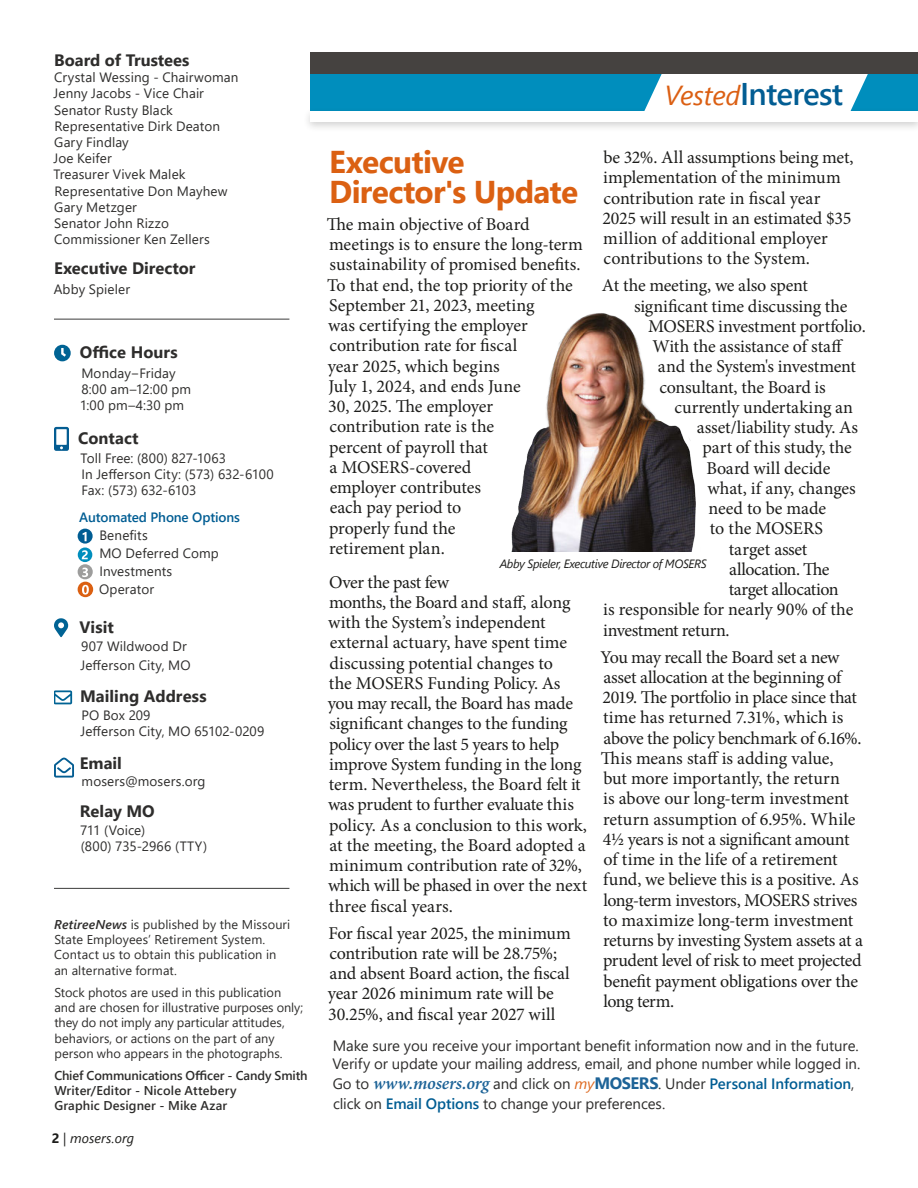
<style>
.page{position:relative;width:918px;height:1188px;background:#fff}
.page>*{position:absolute;margin:0;border:0;box-sizing:border-box;transform-origin:0 0}
.Headlines_P{font:700 31.5px/30px "Segoe UI";letter-spacing:-.02em;color:#db6012}
.t1{font:600 31.35px "Segoe UI";letter-spacing:-.02em;color:#025d93}
.Headlines_P-2{font:18px/20.2px "Minion Pro";letter-spacing:-.01em;color:#1d1d1b}
.Body_Text{font:18px/20.2px "Minion Pro";letter-spacing:-.005em;color:#1d1d1b}
.t2{font:700 16.5px "Segoe UI";color:#2e2d2c}
.t3{font:15px/18px "Segoe UI";letter-spacing:-.005em;color:#2e2d2c}
.t4{font:13.5px "Segoe UI";letter-spacing:.01em;color:#2e2d2c}
.t5{font:600 13.5px "Segoe UI";letter-spacing:-.01em;color:#005d93}
.t6{font:13.5px "Segoe UI";letter-spacing:-.015em;color:#2e2d2c}
.t7{font:italic 13.5px "Segoe UI";letter-spacing:.005em;color:#1d1d1b}
.t8{font:13.5px "Segoe UI";letter-spacing:-.01em;color:#2e2d2c}
.t9{font:12.75px/15.3px "Segoe UI";letter-spacing:.005em;color:#2e2d2c}
.t10{font:600 12.75px "Segoe UI";letter-spacing:.005em;color:#2e2d2c}
.Callout_White_P{font:italic 12px "Segoe UI";letter-spacing:-.03em;color:#1d1d1b}
.s1{font-weight:600;font-style:italic}
.s2{font-weight:700;font-style:normal}
.s3{font-weight:400;font-style:italic;font-size:27.45px;color:#db5f13}
.s4{font-family:"Minion Pro";font-weight:600;font-style:italic;font-size:18px;color:#1d6397}
.s5{font-style:italic;color:#de681e}
.s6{font-weight:700;font-size:16.5px;color:#1d6397}
.s7{font-weight:600;color:#005d93}
</style>
<div class="page">
<div style="left:514px;top:74px;width:404px;height:38px;background:#008ebd"></div>
<div style="left:310px;top:74px;width:406px;height:38px;background:#008ebd"></div>
<div style="left:302px;top:106px;width:616px;height:27px;background:#1d1d1b;opacity:.2"></div>
<div style="left:310px;top:111px;width:608px;height:11px;background:#fff"></div>
<div style="left:78px;top:529px;width:15px;height:15px;background:#005d93;border-radius:50%"></div>
<svg style="left:83px;top:532px;width:4px;height:9px"></svg>
<div style="left:78px;top:548px;width:14px;height:14px;background:#008ebd;border-radius:50%"></div>
<svg style="left:82px;top:550px;width:6px;height:9px"></svg>
<div style="left:78px;top:564px;width:15px;height:15px;background:#9d9d9c;border-radius:50%"></div>
<svg style="left:82px;top:568px;width:6px;height:9px"></svg>
<div style="left:78px;top:582px;width:15px;height:15px;background:#db6012;border-radius:50%"></div>
<svg style="left:82px;top:585px;width:7px;height:10px"></svg>
<hr style="left:54px;top:319px;width:235px;height:1px;background:#3c3c3b">
<hr style="left:54px;top:888px;width:235px;height:1px;background:#3c3c3b">
<svg style="left:54px;top:758px;width:20px;height:20px"></svg>
<svg style="left:644px;top:74px;width:232px;height:37px;background:#e2f2f7"></svg>
<div style="left:311px;top:53px;width:607px;height:21px;background:#454240"></div>
<svg style="left:54px;top:345px;width:17px;height:16px"></svg>
<svg style="left:54px;top:427px;width:15px;height:24px"></svg>
<svg style="left:54px;top:618px;width:14px;height:19px"></svg>
<svg style="left:54px;top:690px;width:18px;height:14px"></svg>
<img style="left:511px;top:313px;width:185px;height:239px">
<p class="t2" style="left:54px;top:45px;width:137px">Board of Trustees</p>
<p class="t4" style="left:54px;top:65px;width:186px">Crystal Wessing - Chairwoman</p>
<p class="t4" style="left:54px;top:81px;width:152px">Jenny Jacobs - Vice Chair</p>
<p class="t4" style="left:54px;top:97px;width:120px">Senator Rusty Black</p>
<p class="t4" style="left:54px;top:113px;width:167px">Representative Dirk Deaton</p>
<p class="t4" style="left:54px;top:129px;width:76px">Gary Findlay</p>
<p class="t4" style="left:54px;top:146px;width:60px">Joe Keifer</p>
<p class="t4" style="left:53px;top:162px;width:134px">Treasurer Vivek Malek</p>
<p class="t4" style="left:54px;top:178px;width:175px">Representative Don Mayhew</p>
<p class="t4" style="left:54px;top:194px;width:84px">Gary Metzger</p>
<p class="t4" style="left:54px;top:210px;width:116px">Senator John Rizzo</p>
<p class="t4" style="left:54px;top:227px;width:157px">Commissioner Ken Zellers</p>
<p class="t2" style="left:54px;top:253px;width:143px">Executive Director</p>
<p class="t4" style="left:54px;top:277px;width:78px">Abby Spieler</p>
<p class="t2" style="left:80px;top:337px;width:99px">Office Hours</p>
<p class="t4" style="left:81px;top:360px;width:96px">Monday−Friday</p>
<p class="t4" style="left:82px;top:376px;width:111px">8:00 am–12:00 pm</p>
<p class="t4" style="left:80px;top:393px;width:106px">1:00 pm–4:30 pm</p>
<p class="t2" style="left:78px;top:422px;width:62px">Contact</p>
<p class="t4" style="left:80px;top:445px;width:147px">Toll Free: (800) 827-1063</p>
<p class="t4" style="left:81px;top:461px;width:194px">In Jefferson City: (573) 632-6100</p>
<p class="t6" style="left:81px;top:478px;width:116px">Fax: (573) 632-6103</p>
<p class="t5" style="left:79px;top:505px;width:162px">Automated Phone Options</p>
<p class="t4" style="left:99px;top:523px;width:50px">Benefits</p>
<p class="t4" style="left:99px;top:541px;width:121px">MO Deferred Comp</p>
<p class="t4" style="left:99px;top:559px;width:74px">Investments</p>
<p class="t4" style="left:99px;top:577px;width:56px">Operator</p>
<p class="t2" style="left:79px;top:611px;width:36px">Visit</p>
<p class="t4" style="left:81px;top:633px;width:107px">907 Wildwood Dr</p>
<p class="t4" style="left:81px;top:653px;width:112px">Jefferson City, MO</p>
<p class="t2" style="left:80px;top:681px;width:128px">Mailing Address</p>
<p class="t4" style="left:81px;top:702px;width:71px">PO Box 209</p>
<p class="t4" style="left:81px;top:719px;width:185px">Jefferson City, MO 65102-0209</p>
<p class="t2" style="left:80px;top:748px;width:44px">Email</p>
<p class="t4" style="left:82px;top:768px;width:126px">mosers@mosers.org</p>
<p class="t2" style="left:80px;top:796px;width:76px">Relay MO</p>
<p class="t8" style="left:80px;top:818px;width:67px">711 (Voice)</p>
<p class="t4" style="left:81px;top:834px;width:128px">(800) 735-2966 (TTY)</p>
<p class="t9" style="left:54px;top:915px;width:238px"><span class="s1">RetireeNews</span> is published by the Missouri State Employees’ Retirement System.<br>Contact us to obtain this publication in an alternative format.</p>
<p class="t9" style="left:54px;top:983px;width:250px">Stock photos are used in this publication and are chosen for illustrative purposes only; they do not imply any particular attitudes, behaviors, or actions on the part of any person who appears in the photographs.</p>
<p class="t10" style="left:54px;top:1063px;width:255px">Chief Communications Officer - Candy Smith</p>
<p class="t10" style="left:54px;top:1079px;width:184px">Writer/Editor - Nicole Attebery</p>
<p class="t10" style="left:54px;top:1094px;width:174px">Graphic Designer - Mike Azar</p>
<p class="t7" style="left:52px;top:1126px;width:84px"><span class="s2">2</span> | mosers.org</p>
<p class="t1" style="left:664px;top:64px;width:180px"><span class="s3">Vested</span>Interest</p>
<p class="Headlines_P" style="left:329px;top:144px;width:250px">Executive<br>Director's Update</p>
<p class="Body_Text" style="left:327px;top:214px;width:258px">The main objective of Board meetings is to ensure the long-term sustainability of promised benefits.<br>To that end, the top priority of the<br>September 21, 2023, meeting<br>was certifying the employer contribution rate for fiscal<br>year 2025, which begins<br>July 1, 2024, and ends June<br>30, 2025. The employer contribution rate is the<br>percent of payroll that<br>a MOSERS-covered<br>employer contributes<br>each pay period to<br>properly fund the<br>retirement plan.</p>
<p class="Headlines_P-2" style="left:328px;top:572px;width:261px">Over the past few<br>months, the Board and staff, along with the System’s independent external actuary, have spent time discussing potential changes to<br>the MOSERS Funding Policy. As you may recall, the Board has made significant changes to the funding policy over the last 5 years to help improve System funding in the long term. Nevertheless, the Board felt it was prudent to further evaluate this policy. As a conclusion to this work, at the meeting, the Board adopted a minimum contribution rate of 32%, which will be phased in over the next three fiscal years.</p>
<p class="Headlines_P-2" style="left:328px;top:923px;width:244px">For fiscal year 2025, the minimum contribution rate will be 28.75%; and absent Board action, the fiscal year 2026 minimum rate will be 30.25%, and fiscal year 2027 will</p>
<p class="Headlines_P-2" style="left:602px;top:147px;width:253px">be 32%. All assumptions being met, implementation of the minimum contribution rate in fiscal year<br>2025 will result in an estimated $35 million of additional employer contributions to the System.</p>
<p class="Headlines_P-2" style="left:602px;top:276px;width:207px">At the meeting, we also spent</p>
<p class="Headlines_P-2" style="left:634px;top:296px;width:215px">significant time discussing the</p>
<p class="Headlines_P-2" style="left:648px;top:316px;width:219px">MOSERS investment portfolio.</p>
<p class="Headlines_P-2" style="left:653px;top:336px;width:192px">With the assistance of staff</p>
<p class="Headlines_P-2" style="left:658px;top:357px;width:199px">and the System's investment</p>
<p class="Headlines_P-2" style="left:659px;top:377px;width:168px">consultant, the Board is</p>
<p class="Headlines_P-2" style="left:674px;top:397px;width:180px">currently undertaking an</p>
<p class="Headlines_P-2" style="left:697px;top:417px;width:163px">asset/liability study. As</p>
<p class="Headlines_P-2" style="left:703px;top:438px;width:151px">part of this study, the</p>
<p class="Headlines_P-2" style="left:707px;top:458px;width:125px">Board will decide</p>
<p class="Headlines_P-2" style="left:708px;top:478px;width:150px">what, if any, changes</p>
<p class="Headlines_P-2" style="left:709px;top:498px;width:119px">need to be made</p>
<p class="Headlines_P-2" style="left:710px;top:519px;width:115px">to the MOSERS</p>
<p class="Headlines_P-2" style="left:729px;top:539px;width:80px">target asset</p>
<p class="Headlines_P-2" style="left:729px;top:559px;width:102px">allocation. The</p>
<p class="Headlines_P-2" style="left:729px;top:579px;width:111px">target allocation</p>
<p class="Headlines_P-2" style="left:603px;top:600px;width:252px">is responsible for nearly 90% of the</p>
<p class="Headlines_P-2" style="left:603px;top:620px;width:128px">investment return.</p>
<p class="Headlines_P-2" style="left:600px;top:647px;width:264px">You may recall the Board set a new asset allocation at the beginning of 2019. The portfolio in place since that time has returned 7.31%, which is above the policy benchmark of 6.16%.<br>This means staff is adding value,<br>but more importantly, the return<br>is above our long-term investment return assumption of 6.95%. While 4½ years is not a significant amount of time in the life of a retirement fund, we believe this is a positive. As long-term investors, MOSERS strives to maximize long-term investment returns by investing System assets at a prudent level of risk to meet projected benefit payment obligations over the long term.</p>
<p class="Callout_White_P" style="left:500px;top:553px;width:209px">Abby Spieler, Executive Director of MOSERS</p>
<p class="t3" style="left:333px;top:1035px;width:529px">Make sure you receive your important benefit information now and in the future.<br>Verify or update your mailing address, email, and phone number while logged in.</p>
<p class="t3" style="left:333px;top:1072px;width:523px;line-height:20.2px">Go to <span class="s4">www.mosers.org</span> and click on <span class="s5">my</span><span class="s6">MOSERS</span>. Under <span class="s7">Personal Information</span>, click on <span class="s7">Email Options</span> to change your preferences.</p>
</div>
